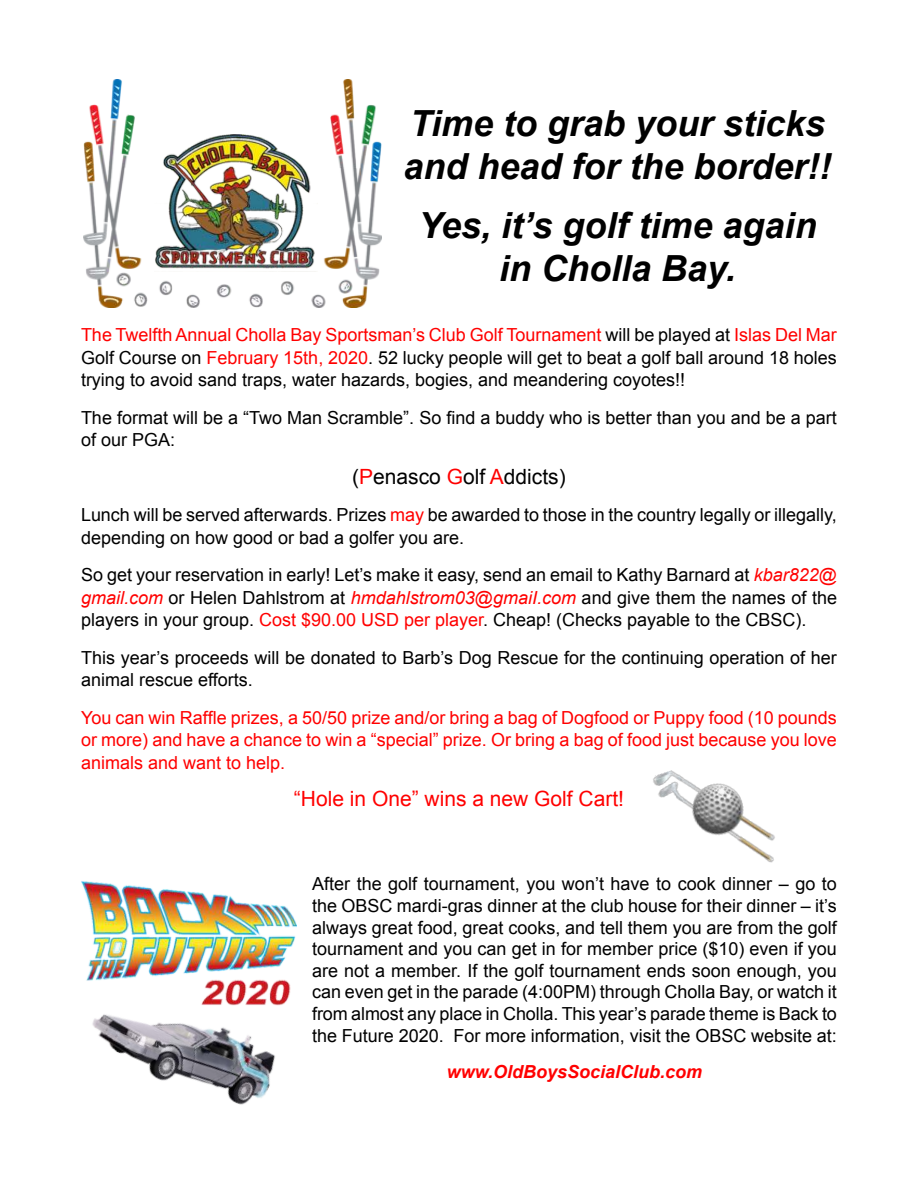
<style>
.page{position:relative;width:918px;height:1188px;background:#fff}
.page>*{position:absolute;margin:0;border:0;box-sizing:border-box;transform-origin:0 0}
.t1{font:italic 700 36px/43.2px "Arial";color:#000}
.t2{font:21px "Arial";color:#f00}
.t3{font:21px "Arial";color:#000}
.t4{font:18px/21.6px "Arial";color:#000;text-align:justify}
.t5{font:18px/22.5px "Arial";color:#f00;text-align:justify}
.t6{font:italic 700 18px "Arial";color:#f00}
.s1{color:#f00}
.s2{font-style:italic;color:#f00}
</style>
<div class="page">
<img style="left:83px;top:80px;width:299px;height:228px">
<img style="left:154px;top:135px;width:163px;height:136px">
<img style="left:81px;top:881px;width:216px;height:111px">
<img style="left:81px;top:968px;width:209px;height:137px">
<img style="left:653px;top:770px;width:122px;height:93px">
<h1 class="t1" style="left:404px;top:105px;width:430px">Time to grab your sticks and head for the border!!</h1>
<h1 class="t1" style="left:419px;top:207px;width:400px;text-align:center">Yes, it’s golf time again in Cholla Bay.</h1>
<p class="t4" style="left:81px;top:325px;width:757px;line-height:22.5px"><span class="s1">The Twelfth Annual Cholla Bay Sportsman’s Club Golf Tournament</span> will be played at <span class="s1">Islas Del Mar </span>Golf Course on <span class="s1">February 15th, 2020</span>. 52 lucky people will get to beat a golf ball around 18 holes trying to avoid sand traps, water hazards, bogies, and meandering coyotes!!</p>
<p class="t4" style="left:81px;top:406px;width:757px;line-height:22.5px">The format will be a “Two Man Scramble”. So find a buddy who is better than you and be a part of our PGA:</p>
<p class="t3" style="left:352px;top:467px;width:215px">(<span class="s1">P</span>enasco <span class="s1">G</span>olf <span class="s1">A</span>ddicts)</p>
<p class="t4" style="left:81px;top:505px;width:757px;line-height:22.5px">Lunch will be served afterwards. Prizes <span class="s1">may</span> be awarded to those in the country legally or illegally, depending on how good or bad a golfer you are.</p>
<p class="t4" style="left:81px;top:565px;width:758px;line-height:22.5px">So get your reservation in early! Let’s make it easy, send an email to Kathy Barnard at <span class="s2">kbar822@ gmail.com</span> or Helen Dahlstrom at <span class="s2">hmdahlstrom03@gmaiI.com</span> and give them the names of the players in your group. <span class="s1">Cost $90.00 USD per player</span>. Cheap! (Checks payable to the CBSC).</p>
<p class="t4" style="left:81px;top:647px;width:757px;line-height:22.5px">This year’s proceeds will be donated to Barb’s Dog Rescue for the continuing operation of her animal rescue efforts.</p>
<p class="t5" style="left:81px;top:706px;width:757px">You can win Raffle prizes, a 50/50 prize and/or bring a bag of Dogfood or Puppy food (10 pounds or more) and have a chance to win a “special” prize. Or bring a bag of food just because you love animals and want to help.</p>
<p class="t2" style="left:294px;top:790px;width:332px">“Hole in One” wins a new Golf Cart!</p>
<p class="t4" style="left:312px;top:874px;width:526px">After the golf tournament, you won’t have to cook dinner – go to the OBSC mardi-gras dinner at the club house for their dinner – it’s always great food, great cooks, and tell them you are from the golf tournament and you can get in for member price ($10) even if you are not a member. If the golf tournament ends soon enough, you can even get in the parade (4:00PM) through Cholla Bay, or watch it from almost any place in Cholla. This year’s parade theme is Back to the Future 2020. For more information, visit the OBSC website at:</p>
<p class="t6" style="left:447px;top:1065px;width:257px">www.OldBoysSocialClub.com</p>
</div>
